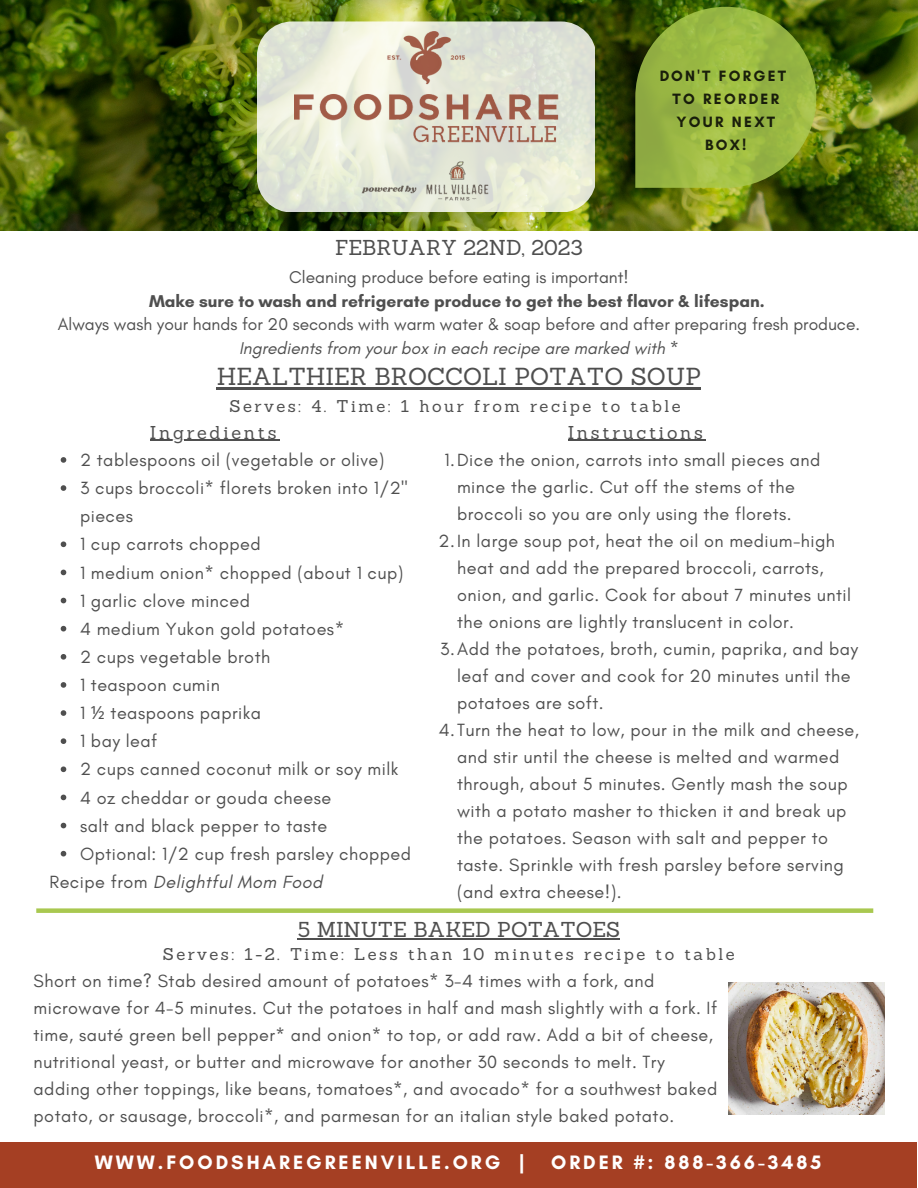
<style>
.page{position:relative;width:918px;height:1188px;background:#fff}
.page>*{position:absolute;margin:0;border:0;box-sizing:border-box;transform-origin:0 0}
.t1{font:24px "Sanchez";color:#4f4f4f}
.t2{font:21px "Sanchez";color:#4f4f4f}
.t3{font:700 19.8px "Glacial Indifference";letter-spacing:.15em;color:#fff}
.t4{font:18.15px "Sanchez";letter-spacing:.15em;color:#4f4f4f}
.t5{font:18px/27px "Glacial Indifference";letter-spacing:.025em;color:#4f4f4f}
.t6{font:italic 18px "Glacial Indifference";letter-spacing:.025em;color:#4f4f4f}
.t7{font:17.4px "Glacial Indifference";color:#4f4f4f}
.t8{font:700 17.4px "Glacial Indifference";color:#4f4f4f}
.t9{font:italic 17.4px "Glacial Indifference";color:#4f4f4f}
.t10{font:16.65px "Sanchez";letter-spacing:.15em;color:#4f4f4f}
.t11{font:700 15.3px/22.8px "Glacial Indifference";letter-spacing:.15em;color:#000;text-align:center}
.s1{font-family:"Noto Sans"}
.s2{font-style:normal}
</style>
<div class="page">
<div style="left:0;top:1142px;width:917px;height:46px;background:#a53f23"></div>
<img style="left:0;top:0;width:918px;height:231px">
<svg style="left:635px;top:7px;width:181px;height:181px;background:#8ca939"></svg>
<svg style="left:257px;top:21px;width:338px;height:191px;background:#e1e5d6"></svg>
<img style="left:294px;top:31px;width:265px;height:172px">
<div style="left:36px;top:908px;width:837px;height:5px;background:#a9c850"></div>
<hr style="left:150px;top:440px;width:129px;height:1px;background:#4f4f4f">
<svg style="left:61px;top:457px;width:5px;height:6px"></svg>
<svg style="left:61px;top:485px;width:5px;height:6px"></svg>
<svg style="left:61px;top:541px;width:5px;height:6px"></svg>
<svg style="left:61px;top:570px;width:5px;height:5px"></svg>
<svg style="left:61px;top:598px;width:5px;height:5px"></svg>
<svg style="left:61px;top:626px;width:5px;height:5px"></svg>
<svg style="left:61px;top:654px;width:5px;height:6px"></svg>
<svg style="left:61px;top:682px;width:5px;height:6px"></svg>
<svg style="left:61px;top:710px;width:5px;height:6px"></svg>
<svg style="left:61px;top:738px;width:5px;height:6px"></svg>
<svg style="left:61px;top:766px;width:5px;height:6px"></svg>
<svg style="left:61px;top:795px;width:5px;height:5px"></svg>
<svg style="left:61px;top:823px;width:5px;height:5px"></svg>
<svg style="left:61px;top:851px;width:5px;height:5px"></svg>
<hr style="left:217px;top:388px;width:484px;height:2px;background:#4f4f4f">
<hr style="left:568px;top:440px;width:138px;height:1px;background:#4f4f4f">
<img style="left:729px;top:983px;width:156px;height:131px">
<hr style="left:298px;top:938px;width:322px;height:2px;background:#4f4f4f">
<p class="t2" style="left:335px;top:234px;width:249px">FEBRUARY 22ND, 2023</p>
<p class="t11" style="left:659px;top:65px;width:128px">DON'T FORGET<br>TO REORDER<br>YOUR NEXT<br>BOX!</p>
<p class="t7" style="left:289px;top:266px;width:341px">Cleaning produce before eating is important!</p>
<p class="t8" style="left:149px;top:290px;width:617px">Make sure to wash and refrigerate produce to get the best flavor &amp; lifespan.</p>
<p class="t7" style="left:58px;top:314px;width:804px">Always wash your hands for 20 seconds with warm water &amp; soap before and after preparing fresh produce.</p>
<p class="t9" style="left:239px;top:337px;width:441px">Ingredients from your box in each recipe are marked with *</p>
<h1 class="t1" style="left:217px;top:361px;width:486px">HEALTHIER BROCCOLI POTATO SOUP</h1>
<p class="t10" style="left:230px;top:395px;width:453px">Serves: 4. Time: 1 hour from recipe to table</p>
<p class="t4" style="left:568px;top:420px;width:137px">Instructions</p>
<p class="t4" style="left:150px;top:420px;width:128px">Ingredients</p>
<p class="t5" style="left:80px;top:446px;width:306px">2 tablespoons oil (vegetable or olive)</p>
<p class="t5" style="left:80px;top:474px;width:329px">3 cups broccoli* florets broken into 1/2"</p>
<p class="t5" style="left:80px;top:503px;width:54px">pieces</p>
<p class="t5" style="left:80px;top:531px;width:182px">1 cup carrots chopped</p>
<p class="t5" style="left:80px;top:559px;width:325px">1 medium onion* chopped (about 1 cup)</p>
<p class="t5" style="left:80px;top:587px;width:171px">1 garlic clove minced</p>
<p class="t5" style="left:80px;top:615px;width:266px">4 medium Yukon gold potatoes*</p>
<p class="t5" style="left:80px;top:643px;width:192px">2 cups vegetable broth</p>
<p class="t5" style="left:80px;top:671px;width:141px">1 teaspoon cumin</p>
<p class="t5" style="left:80px;top:699px;width:183px">1 <span class="s1">½</span> teaspoons paprika</p>
<p class="t5" style="left:80px;top:728px;width:79px">1 bay leaf</p>
<p class="t5" style="left:80px;top:756px;width:320px">2 cups canned coconut milk or soy milk</p>
<p class="t5" style="left:80px;top:784px;width:253px">4 oz cheddar or gouda cheese</p>
<p class="t5" style="left:80px;top:812px;width:249px">salt and black pepper to taste</p>
<p class="t5" style="left:80px;top:840px;width:333px">Optional: 1/2 cup fresh parsley chopped</p>
<p class="t6" style="left:49px;top:871px;width:275px"><span class="s2">Recipe from</span> Delightful Mom Food</p>
<p class="t5" style="left:444px;top:446px;width:378px">1.Dice the onion, carrots into small pieces and</p>
<p class="t5" style="left:457px;top:473px;width:339px">mince the garlic. Cut off the stems of the</p>
<p class="t5" style="left:457px;top:500px;width:336px">broccoli so you are only using the florets.</p>
<p class="t5" style="left:439px;top:527px;width:398px">2.In large soup pot, heat the oil on medium-high</p>
<p class="t5" style="left:457px;top:554px;width:368px">heat and add the prepared broccoli, carrots,</p>
<p class="t5" style="left:457px;top:581px;width:395px">onion, and garlic. Cook for about 7 minutes until</p>
<p class="t5" style="left:457px;top:608px;width:338px">the onions are lightly translucent in color.</p>
<p class="t5" style="left:440px;top:635px;width:419px">3.Add the potatoes, broth, cumin, paprika, and bay</p>
<p class="t5" style="left:457px;top:662px;width:395px">leaf and cover and cook for 20 minutes until the</p>
<p class="t5" style="left:457px;top:689px;width:148px">potatoes are soft.</p>
<p class="t5" style="left:439px;top:716px;width:422px">4.Turn the heat to low, pour in the milk and cheese,</p>
<p class="t5" style="left:457px;top:743px;width:384px">and stir until the cheese is melted and warmed</p>
<p class="t5" style="left:457px;top:770px;width:392px">through, about 5 minutes. Gently mash the soup</p>
<p class="t5" style="left:457px;top:797px;width:391px">with a potato masher to thicken it and break up</p>
<p class="t5" style="left:457px;top:824px;width:372px">the potatoes. Season with salt and pepper to</p>
<p class="t5" style="left:457px;top:851px;width:388px">taste. Sprinkle with fresh parsley before serving</p>
<p class="t5" style="left:457px;top:878px;width:166px">(and extra cheese!).</p>
<p class="t2" style="left:298px;top:916px;width:324px">5 MINUTE BAKED POTATOES</p>
<p class="t10" style="left:163px;top:943px;width:573px">Serves: 1-2. Time: Less than 10 minutes recipe to table</p>
<p class="t5" style="left:34px;top:967px;width:685px">Short on time? Stab desired amount of potatoes* 3-4 times with a fork, and microwave for 4-5 minutes. Cut the potatoes in half and mash slightly with a fork. If time, sauté green bell pepper* and onion* to top, or add raw. Add a bit of cheese, nutritional yeast, or butter and microwave for another 30 seconds to melt. Try adding other toppings, like beans, tomatoes*, and avocado* for a southwest baked potato, or sausage, broccoli*, and parmesan for an italian style baked potato.</p>
<p class="t3" style="left:95px;top:1150px;width:431px">WWW.FOODSHAREGREENVILLE.ORG |</p>
<p class="t3" style="left:551px;top:1150px;width:272px">ORDER #: 888-366-3485</p>
</div>
